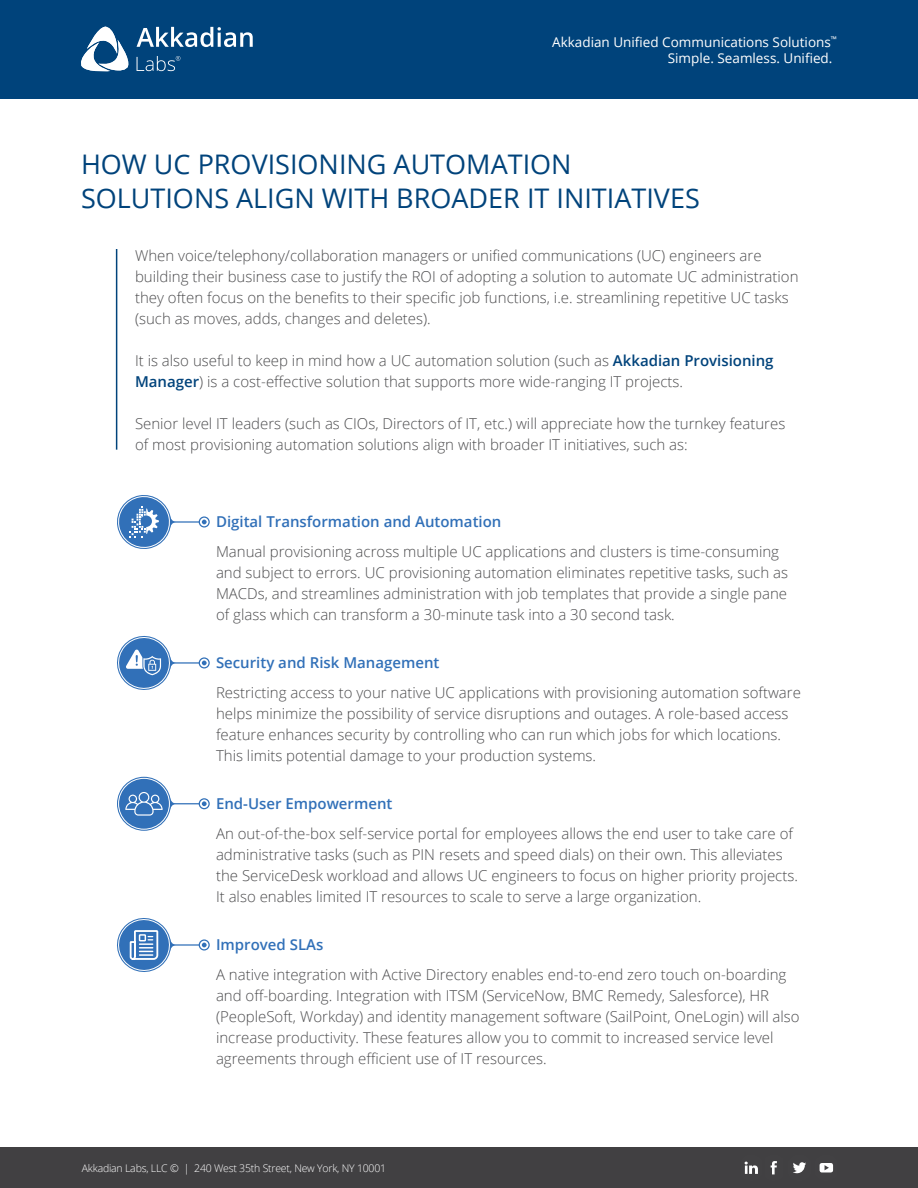
<style>
.page{position:relative;width:918px;height:1188px;background:#fff}
.page>*{position:absolute;margin:0;border:0;box-sizing:border-box;transform-origin:0 0}
.t1{font:27px/34.5px "Open Sans";color:#00437b}
.t2{font:300 15px/21px "Open Sans";color:#4d4d4f}
.t3{font:600 15px "Open Sans";color:#3170b8}
.t4{font:13.5px/16.2px "Open Sans";color:#fff}
.t5{font:300 10.5px "Open Sans";letter-spacing:-.02em;color:#fff}
.s1{font-weight:600;color:#00437b}
</style>
<div class="page">
<div style="left:0;top:0;width:918px;height:99px;background:#00437b"></div>
<svg style="left:137px;top:27px;width:116px;height:20px"></svg>
<svg style="left:81px;top:27px;width:48px;height:44px"></svg>
<svg style="left:137px;top:56px;width:43px;height:15px"></svg>
<div style="left:0;top:1148px;width:918px;height:40px;background:#414042"></div>
<svg style="left:744px;top:1161px;width:33px;height:14px"></svg>
<svg style="left:793px;top:1162px;width:13px;height:12px"></svg>
<svg style="left:819px;top:1163px;width:15px;height:10px"></svg>
<hr style="left:116px;top:249px;width:1px;height:201px;background:#00437b">
<hr style="left:171px;top:803px;width:33px;height:1px;background:#3170b8">
<div style="left:199px;top:798px;width:11px;height:11px;border:1px solid #3170b8;border-radius:50%"></div>
<svg style="left:202px;top:801px;width:5px;height:5px"></svg>
<svg style="left:170px;top:797px;width:6px;height:14px"></svg>
<svg style="left:117px;top:777px;width:54px;height:54px"></svg>
<div style="left:118px;top:778px;width:52px;height:52px;border:1px solid #fff;border-radius:50%"></div>
<svg style="left:125px;top:792px;width:38px;height:24px"></svg>
<hr style="left:171px;top:521px;width:33px;height:2px;background:#3170b8">
<svg style="left:199px;top:517px;width:10px;height:10px"></svg>
<div style="left:199px;top:516px;width:11px;height:12px;border:1px solid #3170b8;border-radius:50%"></div>
<svg style="left:202px;top:520px;width:5px;height:4px"></svg>
<svg style="left:117px;top:495px;width:59px;height:54px"></svg>
<hr style="left:171px;top:662px;width:33px;height:2px;background:#3170b8">
<svg style="left:199px;top:658px;width:10px;height:10px"></svg>
<div style="left:199px;top:657px;width:11px;height:11px;border:1px solid #3170b8;border-radius:50%"></div>
<svg style="left:202px;top:661px;width:5px;height:4px"></svg>
<svg style="left:117px;top:636px;width:59px;height:54px"></svg>
<hr style="left:171px;top:944px;width:33px;height:2px;background:#3170b8">
<svg style="left:199px;top:940px;width:10px;height:10px"></svg>
<div style="left:199px;top:939px;width:11px;height:12px;border:1px solid #3170b8;border-radius:50%"></div>
<svg style="left:202px;top:943px;width:5px;height:4px"></svg>
<svg style="left:117px;top:918px;width:59px;height:54px"></svg>
<p class="t4" style="left:668px;top:33px;width:171px;text-indent:-116px">Akkadian Unified Communications Solutions<sup>™<br></sup>Simple. Seamless. Unified.</p>
<h1 class="t1" style="left:81px;top:146px;width:620px">HOW UC PROVISIONING AUTOMATION<br>SOLUTIONS ALIGN WITH BROADER IT INITIATIVES</h1>
<p class="t2" style="left:135px;top:244px;width:665px">When voice/telephony/collaboration managers or unified communications (UC) engineers are building their business case to justify the ROI of adopting a solution to automate UC administration they often focus on the benefits to their specific job functions, i.e. streamlining repetitive UC tasks (such as moves, adds, changes and deletes).</p>
<p class="t2" style="left:135px;top:349px;width:640px">It is also useful to keep in mind how a UC automation solution (such as <span class="s1">Akkadian Provisioning<br>Manager</span>) is a cost-effective solution that supports more wide-ranging IT projects.</p>
<p class="t2" style="left:135px;top:412px;width:652px">Senior level IT leaders (such as CIOs, Directors of IT, etc.) will appreciate how the turnkey features of most provisioning automation solutions align with broader IT initiatives, such as:</p>
<p class="t3" style="left:216px;top:512px;width:287px">Digital Transformation and Automation</p>
<p class="t2" style="left:216px;top:541px;width:574px">Manual provisioning across multiple UC applications and clusters is time-consuming and subject to errors. UC provisioning automation eliminates repetitive tasks, such as MACDs, and streamlines administration with job templates that provide a single pane of glass which can transform a 30-minute task into a 30 second task.</p>
<p class="t3" style="left:216px;top:653px;width:225px">Security and Risk Management</p>
<p class="t2" style="left:216px;top:682px;width:587px">Restricting access to your native UC applications with provisioning automation software helps minimize the possibility of service disruptions and outages. A role-based access feature enhances security by controlling who can run which jobs for which locations.<br>This limits potential damage to your production systems.</p>
<p class="t3" style="left:216px;top:794px;width:178px">End-User Empowerment</p>
<p class="t2" style="left:216px;top:823px;width:583px">An out-of-the-box self-service portal for employees allows the end user to take care of administrative tasks (such as PIN resets and speed dials) on their own. This alleviates the ServiceDesk workload and allows UC engineers to focus on higher priority projects.<br>It also enables limited IT resources to scale to serve a large organization.</p>
<p class="t3" style="left:216px;top:935px;width:109px">Improved SLAs</p>
<p class="t2" style="left:216px;top:964px;width:585px">A native integration with Active Directory enables end-to-end zero touch on-boarding and off-boarding. Integration with ITSM (ServiceNow, BMC Remedy, Salesforce), HR (PeopleSoft, Workday) and identity management software (SailPoint, OneLogin) will also increase productivity. These features allow you to commit to increased service level agreements through efficient use of IT resources.</p>
<p class="t5" style="left:82px;top:1161px;width:306px">Akkadian Labs, LLC © | 240 West 35th Street, New York, NY 10001</p>
</div>
